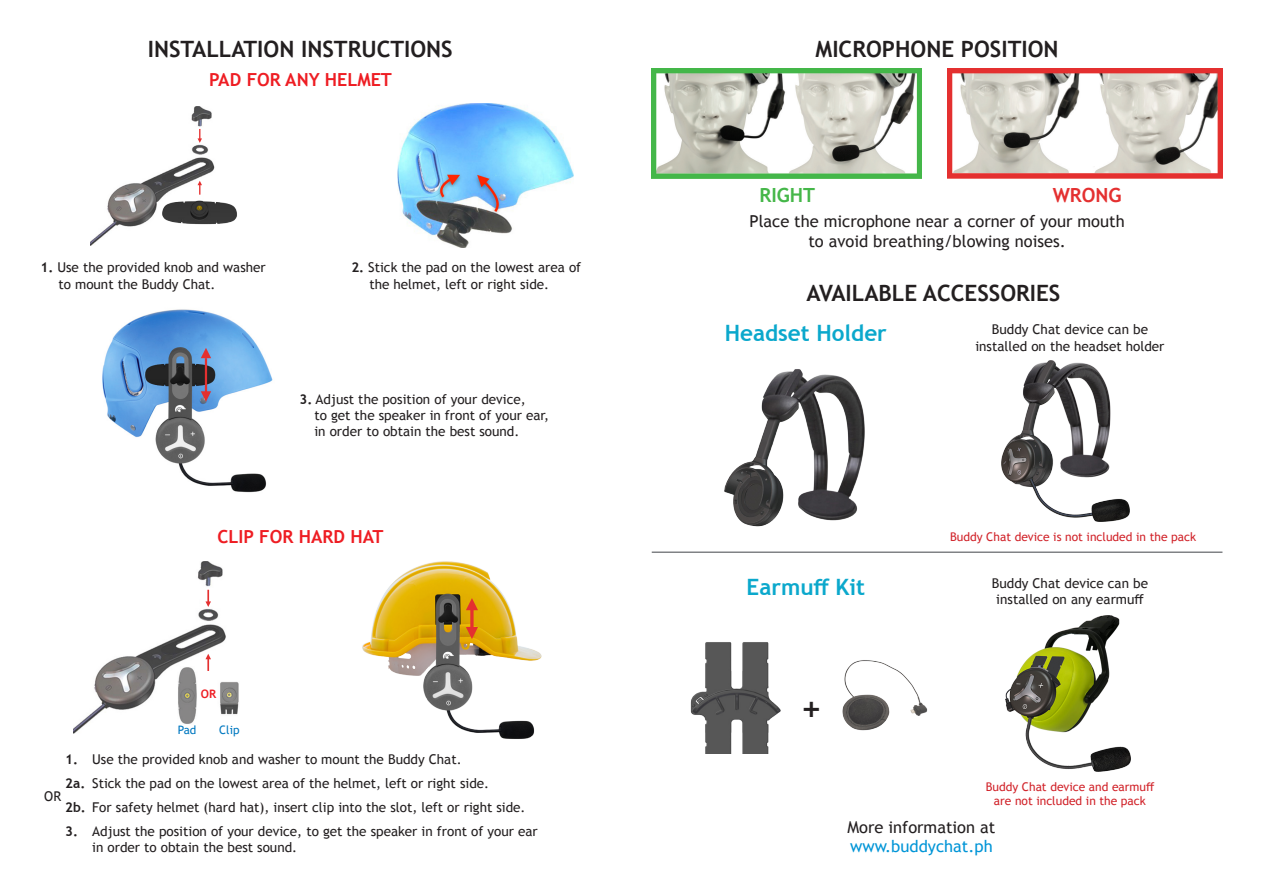
<style>
.page{position:relative;width:1263px;height:893px;background:#fff}
.page>*{position:absolute;margin:0;border:0;box-sizing:border-box;transform-origin:0 0}
.t1{font:500 30px "Helvetica Neue LT Std";color:#231f20}
.t2{font:700 22.5px "Trebuchet MS";color:#231f20}
.t3{font:700 22.5px "Trebuchet MS";color:#0ba8cc}
.t4{font:700 19.5px "Trebuchet MS";color:#45b749}
.t5{font:700 19.5px "Trebuchet MS";color:#e43030}
.t6{font:700 18px "Trebuchet MS";color:#ee1d23}
.t7{font:16.5px/19.8px "Trebuchet MS";color:#231f20;text-align:center}
.t8{font:16.5px "Trebuchet MS";color:#0195d7}
.t9{font:13.5px/16.2px "Trebuchet MS";color:#231f20}
.t10{font:12px/14.4px "Trebuchet MS";color:#d1232a;text-align:center}
.t11{font:11.7px "Trebuchet MS";color:#0078c0}
.t12{font:700 11.7px "Trebuchet MS";color:#ee1d23}
.s1{font-weight:700}
</style>
<div class="page">
<img style="left:397px;top:104px;width:176px;height:143px">
<img style="left:102px;top:309px;width:171px;height:184px">
<svg style="left:201px;top:391px;width:10px;height:11px"></svg>
<svg style="left:201px;top:348px;width:10px;height:10px"></svg>
<hr style="left:205px;top:358px;width:2px;height:36px;background:#e43030">
<img style="left:74px;top:562px;width:152px;height:171px">
<img style="left:177px;top:667px;width:62px;height:57px">
<svg style="left:205px;top:654px;width:6px;height:17px"></svg>
<svg style="left:205px;top:590px;width:6px;height:17px"></svg>
<img style="left:91px;top:106px;width:124px;height:139px">
<svg style="left:198px;top:181px;width:4px;height:14px"></svg>
<svg style="left:198px;top:129px;width:4px;height:14px"></svg>
<img style="left:362px;top:561px;width:180px;height:178px">
<svg style="left:466px;top:598px;width:12px;height:12px"></svg>
<svg style="left:466px;top:627px;width:12px;height:12px"></svg>
<svg style="left:470px;top:608px;width:4px;height:25px"></svg>
<img style="left:162px;top:199px;width:75px;height:25px">
<img style="left:652px;top:69px;width:269px;height:110px">
<img style="left:948px;top:69px;width:274px;height:110px">
<img style="left:1001px;top:361px;width:128px;height:160px">
<img style="left:1005px;top:615px;width:125px;height:156px">
<img style="left:842px;top:660px;width:86px;height:71px">
<img style="left:690px;top:642px;width:91px;height:112px">
<hr style="left:652px;top:551px;width:570px;height:2px;background:#808285">
<img style="left:724px;top:369px;width:141px;height:158px">
<p class="t2" style="left:148px;top:35px;width:306px">INSTALLATION INSTRUCTIONS</p>
<p class="t6" style="left:209px;top:68px;width:184px">PAD FOR ANY HELMET</p>
<p class="t9" style="left:58px;top:259px;width:209px;text-indent:-18px"><span class="s1">1.</span> Use the provided knob and washer to mount the Buddy Chat.</p>
<p class="t9" style="left:369px;top:259px;width:213px;text-indent:-18px"><span class="s1">2.</span> Stick the pad on the lowest area of the helmet, left or right side.</p>
<p class="t9" style="left:314px;top:391px;width:236px;text-indent:-15px"><span class="s1">3.</span> Adjust the position of your device,<br>to get the speaker in front of your ear, in order to obtain the best sound.</p>
<p class="t6" style="left:218px;top:526px;width:167px">CLIP FOR HARD HAT</p>
<p class="t12" style="left:201px;top:687px;width:17px">OR</p>
<p class="t11" style="left:178px;top:722px;width:20px">Pad</p>
<p class="t11" style="left:219px;top:722px;width:22px">Clip</p>
<p class="t9" style="left:65px;top:751px;width:398px"><span class="s1">1.</span> Use the provided knob and washer to mount the Buddy Chat.</p>
<p class="t9" style="left:65px;top:775px;width:425px"><span class="s1">2a.</span> Stick the pad on the lowest area of the helmet, left or right side.</p>
<p class="t9" style="left:65px;top:799px;width:462px"><span class="s1">2b.</span> For safety helmet (hard hat), insert clip into the slot, left or right side.</p>
<p class="t9" style="left:65px;top:823px;width:474px"><span class="s1">3.</span> Adjust the position of your device, to get the speaker in front of your ear</p>
<p class="t9" style="left:92px;top:839px;width:206px">in order to obtain the best sound.</p>
<p class="t9" style="left:44px;top:788px;width:18px">OR</p>
<p class="t2" style="left:815px;top:35px;width:244px">MICROPHONE POSITION</p>
<p class="t4" style="left:759px;top:183px;width:57px">RIGHT</p>
<p class="t5" style="left:1053px;top:183px;width:70px">WRONG</p>
<p class="t7" style="left:749px;top:211px;width:377px">Place the microphone near a corner of your mouth to avoid breathing/blowing noises.</p>
<p class="t2" style="left:806px;top:279px;width:255px">AVAILABLE ACCESSORIES</p>
<p class="t3" style="left:725px;top:319px;width:164px">Headset Holder</p>
<p class="t9" style="left:975px;top:321px;width:191px;text-align:center">Buddy Chat device can be installed on the headset holder</p>
<p class="t3" style="left:747px;top:572px;width:120px">Earmuff Kit</p>
<p class="t1" style="left:802px;top:689px;width:19px">+</p>
<p class="t10" style="left:950px;top:530px;width:248px">Buddy Chat device is not included in the pack</p>
<p class="t9" style="left:992px;top:575px;width:158px;text-align:center">Buddy Chat device can be installed on any earmuff</p>
<p class="t10" style="left:986px;top:779px;width:170px">Buddy Chat device and earmuff are not included in the pack</p>
<p class="t7" style="left:847px;top:817px;width:149px">More information at</p>
<p class="t8" style="left:850px;top:836px;width:144px">www.buddychat.ph</p>
</div>
